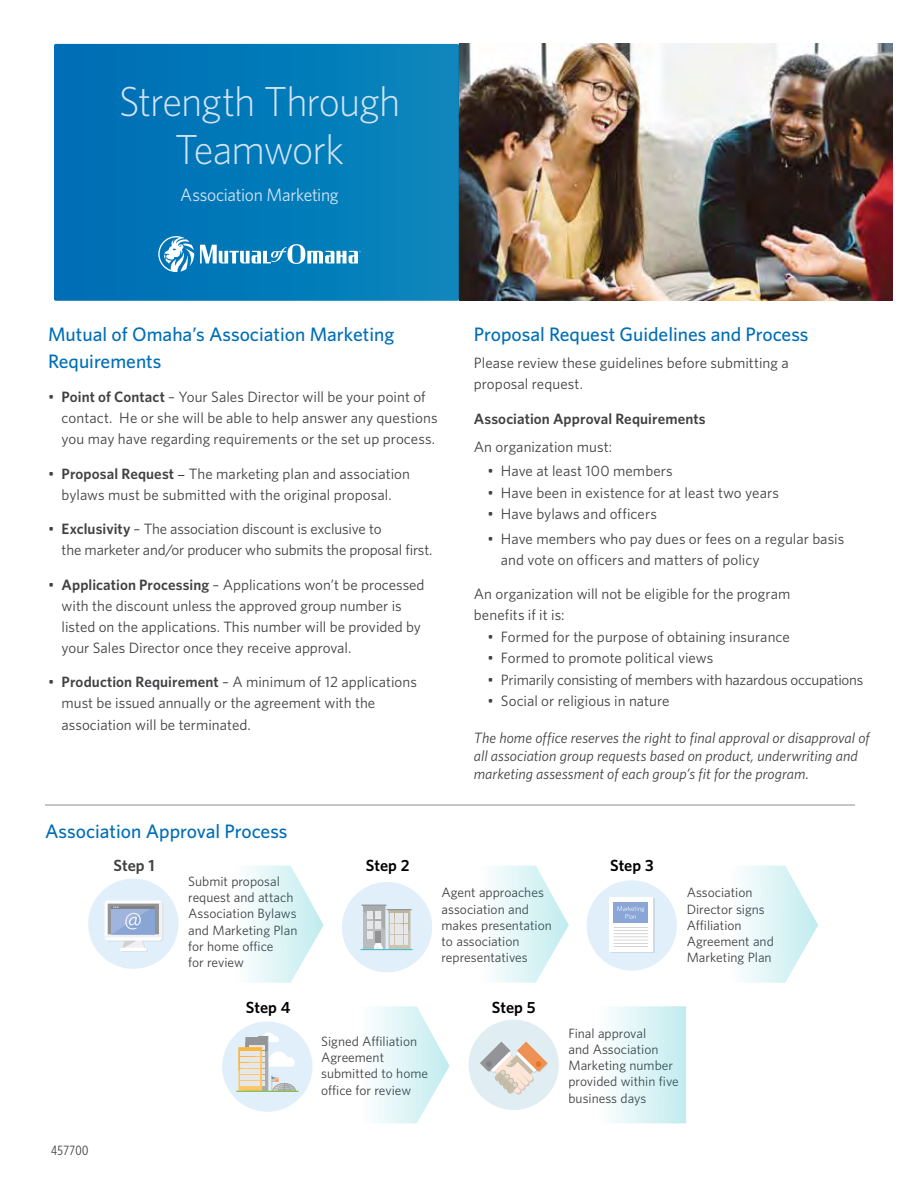
<style>
.page{position:relative;width:918px;height:1188px;background:#fff}
.page>*{position:absolute;margin:0;border:0;box-sizing:border-box;transform-origin:0 0}
.t1{font:300 42px/48px "Whitney";letter-spacing:-.025em;color:#d3e3f5;text-align:center}
.t2{font:500 19.5px/27px "Whitney";color:#006eb6}
.t3{font:18px "Whitney";letter-spacing:-.015em;color:#d3e3f5}
.t4{font:600 16.2px "Whitney";color:#000}
.t5{font:600 16.2px "Whitney";color:#414042}
.t6{font:15px/21px "Whitney";color:#414042}
.t7{font:italic 15px/18px "Whitney";letter-spacing:.005em;color:#414042}
.t8{font:600 15px "Whitney";letter-spacing:.005em;color:#414042}
.t9{font:13.5px/16.2px "Whitney";color:#414042}
.t10{font:13.5px "Whitney Condensed";letter-spacing:.035em;color:#414042}
.s1{font-weight:600}
.s2{font-family:"Minion Pro";color:#000}
</style>
<div class="page">
<img style="left:459px;top:44px;width:433px;height:257px">
<div style="left:54px;top:44px;width:405px;height:257px;background:linear-gradient(to right,#006cb5,#0a86bc);border-radius:2px"></div>
<svg style="left:88px;top:879px;width:90px;height:90px"></svg>
<svg style="left:587px;top:880px;width:90px;height:91px"></svg>
<svg style="left:469px;top:1020px;width:90px;height:90px"></svg>
<svg style="left:222px;top:1021px;width:90px;height:91px"></svg>
<svg style="left:342px;top:882px;width:90px;height:90px"></svg>
<svg style="left:249px;top:866px;width:75px;height:117px"></svg>
<svg style="left:375px;top:1006px;width:75px;height:117px"></svg>
<div style="left:592px;top:1006px;width:94px;height:117px;background:linear-gradient(to right,#fff,#c2ecef)"></div>
<svg style="left:494px;top:866px;width:75px;height:117px"></svg>
<svg style="left:743px;top:866px;width:75px;height:117px"></svg>
<hr style="left:45px;top:804px;width:810px;height:2px;background:#414042">
<svg style="left:158px;top:236px;width:203px;height:36px"></svg>
<h1 class="t1" style="left:119px;top:76px;width:283px">Strength Through<br>Teamwork</h1>
<p class="t3" style="left:180px;top:183px;width:160px">Association Marketing</p>
<h2 class="t2" style="left:48px;top:320px;width:348px">Mutual of Omaha’s Association Marketing<br>Requirements</h2>
<p class="t6" style="left:62px;top:386px;width:377px;text-indent:-14px">• <span class="s1">Point of Contact</span> – Your Sales Director will be your point of contact. He or she will be able to help answer any questions you may have regarding requirements or the set up process.</p>
<p class="t6" style="left:48px;top:463px;width:363px;text-align:center">• <span class="s1">Proposal Request</span> <span class="s2">–</span> The marketing plan and association bylaws must be submitted with the original proposal.</p>
<p class="t6" style="left:62px;top:518px;width:372px;text-indent:-13px">• <span class="s1">Exclusivity</span> – The association discount is exclusive to<br>the marketer and/or producer who submits the proposal first.</p>
<p class="t6" style="left:62px;top:574px;width:364px;text-indent:-14px">• <span class="s1">Application Processing</span> – Applications won’t be processed with the discount unless the approved group number is listed on the applications. This number will be provided by your Sales Director once they receive approval.</p>
<p class="t6" style="left:62px;top:671px;width:357px;text-indent:-13px">• <span class="s1">Production Requirement</span> – A minimum of 12 applications must be issued annually or the agreement with the association will be terminated.</p>
<h2 class="t2" style="left:474px;top:320px;width:336px">Proposal Request Guidelines and Process</h2>
<p class="t6" style="left:474px;top:352px;width:316px">Please review these guidelines before submitting a proposal request.</p>
<p class="t8" style="left:474px;top:409px;width:233px">Association Approval Requirements</p>
<p class="t6" style="left:474px;top:436px;width:140px">An organization must:</p>
<p class="t6" style="left:487px;top:460px;width:187px">• Have at least 100 members</p>
<p class="t6" style="left:487px;top:482px;width:293px">• Have been in existence for at least two years</p>
<p class="t6" style="left:487px;top:503px;width:171px">• Have bylaws and officers</p>
<p class="t6" style="left:501px;top:528px;width:345px;text-indent:-14px">• Have members who pay dues or fees on a regular basis and vote on officers and matters of policy</p>
<p class="t6" style="left:474px;top:583px;width:318px">An organization will not be eligible for the program benefits if it is:</p>
<p class="t6" style="left:487px;top:626px;width:304px">• Formed for the purpose of obtaining insurance</p>
<p class="t6" style="left:487px;top:647px;width:228px">• Formed to promote political views</p>
<p class="t6" style="left:487px;top:669px;width:378px">• Primarily consisting of members with hazardous occupations</p>
<p class="t6" style="left:487px;top:690px;width:184px">• Social or religious in nature</p>
<p class="t7" style="left:474px;top:728px;width:397px">The home office reserves the right to final approval or disapproval of all association group requests based on product, underwriting and marketing assessment of each group’s fit for the program.</p>
<h2 class="t2" style="left:45px;top:817px;width:244px">Association Approval Process</h2>
<p class="t9" style="left:188px;top:873px;width:111px">Submit proposal request and attach<br>Association Bylaws and Marketing Plan for home office<br>for review</p>
<p class="t5" style="left:113px;top:855px;width:43px">Step 1</p>
<p class="t10" style="left:51px;top:1142px;width:39px">457700</p>
<p class="t4" style="left:246px;top:997px;width:46px">Step 4</p>
<p class="t4" style="left:366px;top:855px;width:45px">Step 2</p>
<p class="t9" style="left:442px;top:884px;width:112px">Agent approaches association and makes presentation to association representatives</p>
<p class="t9" style="left:321px;top:1033px;width:108px">Signed Affiliation<br>Agreement submitted to home office for review</p>
<p class="t4" style="left:492px;top:997px;width:45px">Step 5</p>
<p class="t4" style="left:610px;top:855px;width:45px">Step 3</p>
<p class="t9" style="left:687px;top:884px;width:89px">Association<br>Director signs<br>Affiliation<br>Agreement and<br>Marketing Plan</p>
<p class="t9" style="left:568px;top:1025px;width:112px">Final approval<br>and Association<br>Marketing number provided within five business days</p>
</div>
